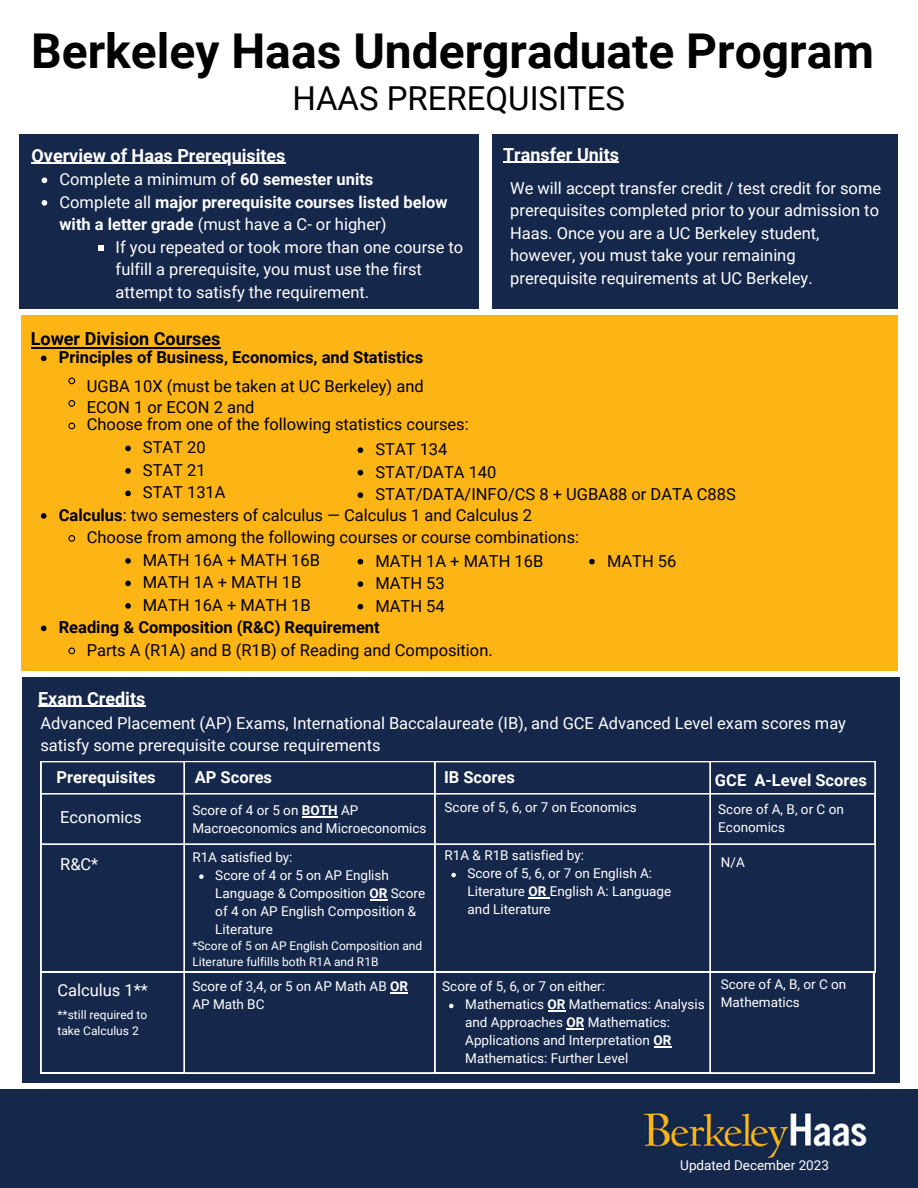
<style>
.page{position:relative;width:918px;height:1188px;background:#fff}
.page>*{position:absolute;margin:0;border:0;box-sizing:border-box;transform-origin:0 0}
.t1{font:700 48px "Roboto";color:#000}
.t2{font:33px "Roboto";color:#000}
.t3{font:700 18px "Roboto";color:#fff}
.t4{font:700 18px "Roboto";color:#000}
.t5{font:16.5px/22.5px "Roboto";color:#fff}
.t6{font:16.5px/21px "Roboto";color:#000}
.t7{font:700 16.5px/22.5px "Roboto";color:#fff}
.t8{font:700 16.5px "Roboto";color:#000}
.t9{font:13.5px/18px "Roboto";color:#fff}
.t10{font:12px/16.8px "Roboto";color:#fff}
.s1{font-weight:700}
.s2{font-weight:400}
</style>
<div class="page">
<div style="left:0;top:1090px;width:918px;height:98px;background:#15284b"></div>
<img style="left:643px;top:1112px;width:224px;height:47px">
<div style="left:19px;top:134px;width:460px;height:175px;background:#15284b"></div>
<div style="left:21px;top:316px;width:876px;height:355px;background:#fdb515"></div>
<hr style="left:31px;top:163px;width:255px;height:1px;background:#fff">
<svg style="left:42px;top:178px;width:5px;height:5px"></svg>
<svg style="left:42px;top:200px;width:5px;height:6px"></svg>
<svg style="left:98px;top:245px;width:5px;height:6px"></svg>
<div style="left:23px;top:678px;width:877px;height:405px;background:#15284b"></div>
<svg style="left:41px;top:356px;width:5px;height:5px"></svg>
<svg style="left:68px;top:377px;width:8px;height:8px"></svg>
<svg style="left:68px;top:400px;width:8px;height:7px"></svg>
<svg style="left:68px;top:422px;width:8px;height:8px"></svg>
<svg style="left:125px;top:446px;width:6px;height:5px"></svg>
<svg style="left:125px;top:468px;width:6px;height:6px"></svg>
<svg style="left:125px;top:491px;width:6px;height:5px"></svg>
<svg style="left:41px;top:513px;width:5px;height:6px"></svg>
<svg style="left:68px;top:535px;width:8px;height:7px"></svg>
<svg style="left:125px;top:558px;width:6px;height:6px"></svg>
<svg style="left:125px;top:581px;width:6px;height:5px"></svg>
<svg style="left:125px;top:603px;width:6px;height:6px"></svg>
<svg style="left:41px;top:626px;width:5px;height:5px"></svg>
<svg style="left:68px;top:647px;width:8px;height:8px"></svg>
<svg style="left:358px;top:447px;width:5px;height:6px"></svg>
<svg style="left:358px;top:470px;width:5px;height:6px"></svg>
<svg style="left:358px;top:492px;width:5px;height:6px"></svg>
<svg style="left:358px;top:559px;width:5px;height:5px"></svg>
<svg style="left:358px;top:581px;width:5px;height:6px"></svg>
<svg style="left:358px;top:604px;width:5px;height:5px"></svg>
<div style="left:492px;top:134px;width:405px;height:175px;background:#15284b"></div>
<hr style="left:503px;top:162px;width:116px;height:1px;background:#fff">
<hr style="left:38px;top:706px;width:107px;height:1px;background:#fff">
<svg style="left:185px;top:761px;width:690px;height:212px"></svg>
<svg style="left:185px;top:793px;width:690px;height:51px"></svg>
<svg style="left:185px;top:971px;width:689px;height:102px"></svg>
<hr style="left:302px;top:816px;width:36px;height:1px;background:#fff">
<svg style="left:199px;top:874px;width:5px;height:5px"></svg>
<svg style="left:370px;top:899px;width:18px;height:1px"></svg>
<svg style="left:390px;top:992px;width:18px;height:2px"></svg>
<svg style="left:435px;top:761px;width:275px;height:312px"></svg>
<svg style="left:451px;top:873px;width:5px;height:4px"></svg>
<svg style="left:529px;top:898px;width:21px;height:1px"></svg>
<svg style="left:449px;top:1004px;width:5px;height:4px"></svg>
<svg style="left:548px;top:1010px;width:18px;height:2px"></svg>
<svg style="left:567px;top:1028px;width:17px;height:2px"></svg>
<svg style="left:654px;top:1046px;width:17px;height:2px"></svg>
<svg style="left:41px;top:761px;width:144px;height:312px"></svg>
<svg style="left:589px;top:559px;width:6px;height:5px"></svg>
<hr style="left:31px;top:348px;width:189px;height:1px;background:#000">
<h2 class="t1" style="left:31px;top:23px;width:844px">Berkeley Haas Undergraduate Program</h2>
<h4 class="t2" style="left:293px;top:80px;width:334px">HAAS PREREQUISITES</h4>
<p class="t3" style="left:503px;top:144px;width:117px">Transfer Units</p>
<p class="t3" style="left:31px;top:145px;width:256px">Overview of Haas Prerequisites</p>
<p class="t5" style="left:60px;top:169px;width:315px">Complete a minimum of <span class="s1">60 semester units</span></p>
<h5 class="t7" style="left:60px;top:191px;width:389px"><span class="s2">Complete all</span> major prerequisite courses listed below with a letter grade <span class="s2">(must have a C- or higher)</span></h5>
<h4 class="t5" style="left:116px;top:236px;width:349px">If you repeated or took more than one course to fulfill a prerequisite, you must use the first attempt to satisfy the requirement.</h4>
<h4 class="t4" style="left:31px;top:326px;width:191px">Lower Division Courses</h4>
<p class="t8" style="left:59px;top:348px;width:366px">Principles of Business, Economics, and Statistics</p>
<p class="t6" style="left:87px;top:376px;width:338px">UGBA 10X (must be taken at UC Berkeley) and<br>ECON 1 or ECON 2 and</p>
<p class="t6" style="left:87px;top:414px;width:383px">Choose from one of the following statistics courses:</p>
<p class="t6" style="left:143px;top:437px;width:64px">STAT 20</p>
<p class="t6" style="left:143px;top:460px;width:64px">STAT 21</p>
<p class="t6" style="left:143px;top:482px;width:84px">STAT 131A</p>
<p class="t6" style="left:59px;top:505px;width:475px"><span class="s1">Calculus</span>: two semesters of calculus — Calculus 1 and Calculus 2</p>
<p class="t6" style="left:87px;top:527px;width:494px">Choose from among the following courses or course combinations:</p>
<p class="t6" style="left:143px;top:550px;width:179px">MATH 16A + MATH 16B</p>
<p class="t6" style="left:143px;top:572px;width:160px">MATH 1A + MATH 1B</p>
<p class="t6" style="left:143px;top:595px;width:169px">MATH 16A + MATH 1B</p>
<p class="t8" style="left:59px;top:618px;width:322px">Reading &amp; Composition (R&amp;C) Requirement</p>
<p class="t6" style="left:87px;top:640px;width:407px">Parts A (R1A) and B (R1B) of Reading and Composition.</p>
<p class="t5" style="left:510px;top:177px;width:373px">We will accept transfer credit / test credit for some prerequisites completed prior to your admission to Haas. Once you are a UC Berkeley student, however, you must take your remaining prerequisite requirements at UC Berkeley.</p>
<p class="t6" style="left:375px;top:439px;width:73px">STAT 134</p>
<p class="t6" style="left:375px;top:462px;width:122px">STAT/DATA 140</p>
<p class="t6" style="left:375px;top:484px;width:362px">STAT/DATA/INFO/CS 8 + UGBA88 or DATA C88S</p>
<p class="t6" style="left:375px;top:551px;width:169px">MATH 1A + MATH 16B</p>
<p class="t6" style="left:375px;top:573px;width:71px">MATH 53</p>
<p class="t6" style="left:375px;top:596px;width:71px">MATH 54</p>
<p class="t6" style="left:607px;top:551px;width:71px">MATH 56</p>
<h5 class="t3" style="left:38px;top:688px;width:109px">Exam Credits</h5>
<h4 class="t5" style="left:41px;top:712px;width:807px">Advanced Placement (AP) Exams, International Baccalaureate (IB), and GCE Advanced Level exam scores may satisfy some prerequisite course requirements</h4>
<p class="t7" style="left:57px;top:766px;width:101px">Prerequisites</p>
<h4 class="t5" style="left:60px;top:806px;width:83px">Economics</h4>
<h4 class="t5" style="left:60px;top:853px;width:40px">R&amp;C*</h4>
<h5 class="t5" style="left:57px;top:979px;width:92px">Calculus 1**</h5>
<p class="t10" style="left:57px;top:1006px;width:91px">**still required to take Calculus 2</p>
<h4 class="t7" style="left:195px;top:766px;width:79px">AP Scores</h4>
<p class="t9" style="left:192px;top:802px;width:236px">Score of 4 or 5 on <span class="s1">BOTH</span> AP<br>Macroeconomics and Microeconomics</p>
<p class="t9" style="left:192px;top:848px;width:102px">R1A satisfied by:</p>
<p class="t9" style="left:215px;top:866px;width:211px">Score of 4 or 5 on AP English<br>Language &amp; Composition <span class="s1">OR</span> Score of 4 on AP English Composition &amp;<br>Literature</p>
<p class="t10" style="left:192px;top:938px;width:231px;line-height:16px">*Score of 5 on AP English Composition and<br>Literature fulfills both R1A and R1B</p>
<h3 class="t9" style="left:192px;top:978px;width:217px">Score of 3,4, or 5 on AP Math AB <span class="s1">OR<br></span>AP Math BC</h3>
<p class="t7" style="left:444px;top:766px;width:72px">IB Scores</p>
<p class="t7" style="left:715px;top:770px;width:153px">GCE A-Level Scores</p>
<p class="t9" style="left:445px;top:798px;width:194px">Score of 5, 6, or 7 on Economics</p>
<p class="t9" style="left:445px;top:847px;width:141px">R1A &amp; R1B satisfied by:</p>
<h5 class="t9" style="left:468px;top:865px;width:205px">Score of 5, 6, or 7 on English A:<br>Literature <span class="s1">OR</span> English A: Language and Literature</h5>
<p class="t9" style="left:718px;top:801px;width:127px">Score of A, B, or C on</p>
<h4 class="t9" style="left:718px;top:819px;width:68px">Economics</h4>
<p class="t9" style="left:721px;top:853px;width:25px">N/A</p>
<p class="t9" style="left:442px;top:978px;width:164px">Score of 5, 6, or 7 on either:</p>
<p class="t9" style="left:465px;top:996px;width:241px">Mathematics <span class="s1">OR</span> Mathematics: Analysis and Approaches <span class="s1">OR</span> Mathematics:<br>Applications and Interpretation <span class="s1">OR </span>Mathematics: Further Level</p>
<h6 class="t9" style="left:721px;top:975px;width:127px">Score of A, B, or C on</h6>
<p class="t9" style="left:721px;top:993px;width:80px">Mathematics</p>
<p class="t9" style="left:680px;top:1157px;width:150px">Updated December 2023</p>
</div>
